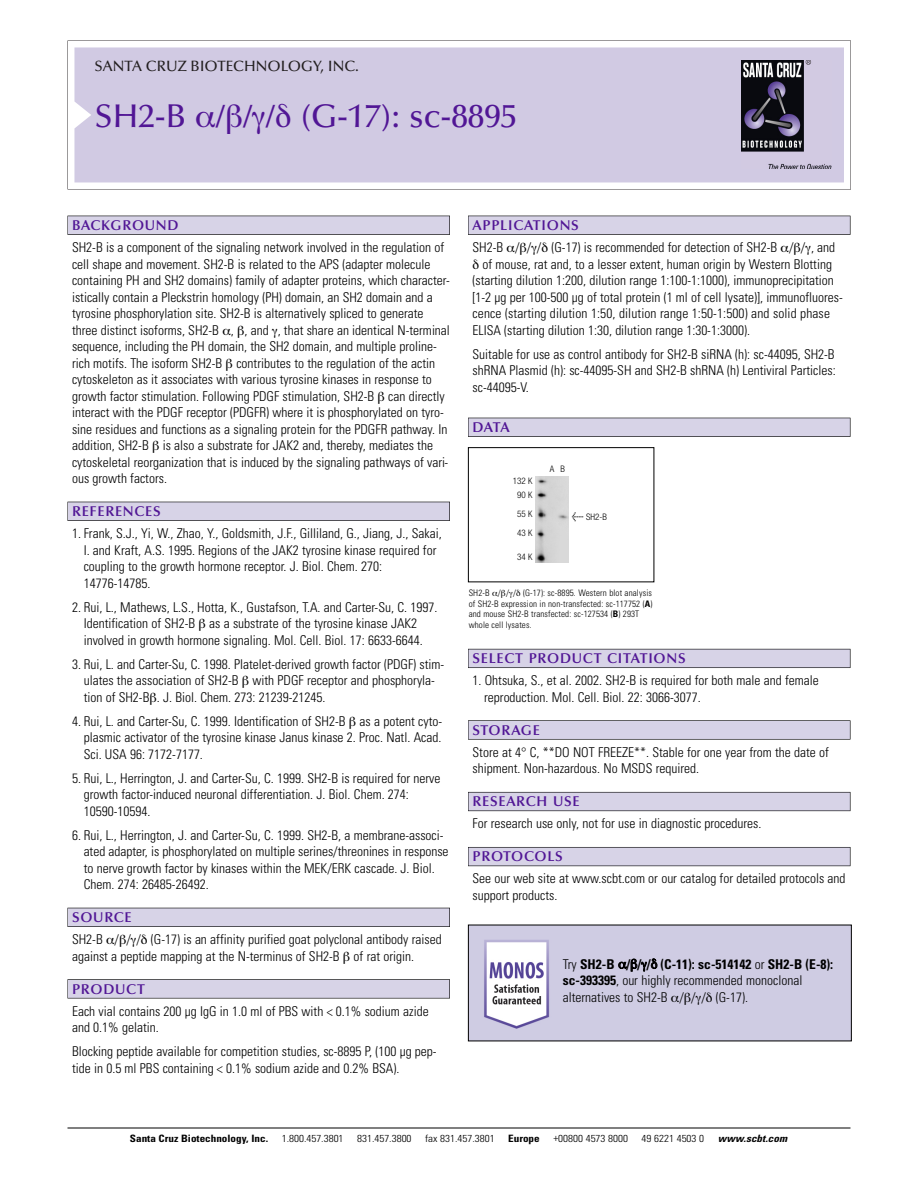
<style>
.page{position:relative;width:918px;height:1188px;background:#fff}
.page>*{position:absolute;margin:0;border:0;box-sizing:border-box;transform-origin:0 0}
.t1{font:500 33px "Optima";color:#511695}
.t2{font:500 15px "Optima";color:#231f20}
.t3{font:600 14.25px "Optima";letter-spacing:.05em;color:#511695}
.t4{font:300 condensed 13.5px/16.5px "Univers";color:#000}
.t5{font:300 condensed 10.2px "Univers";color:#000;scale:1.1 1}
.t6{font:700 condensed 10.2px "Univers";color:#000;scale:1.1 1}
.t7{font:italic 700 condensed 10.2px "Univers";letter-spacing:.005em;color:#000;scale:1.1 1}
.t8{font:300 condensed 9px/10.5px "Univers";letter-spacing:.015em;color:#000}
.t9{font:300 condensed 9px/13.6px "Helvetica Neue";color:#000;text-align:center}
.s1{font-family:"Meta Plus";font-weight:400;font-stretch:normal;font-size:10.5px}
.s2{font-weight:700}
</style>
<div class="page">
<svg style="left:68px;top:40px;width:783px;height:149px"></svg>
<div style="left:74px;top:47px;width:770px;height:135px;background:#d1cae3"></div>
<img style="left:741px;top:60px;width:90px;height:108px">
<div style="left:68px;top:216px;width:382px;height:19px;background:#525155"></div>
<div style="left:68px;top:216px;width:381px;height:18px;background:#d7d3e7"></div>
<div style="left:68px;top:502px;width:382px;height:19px;background:#515055"></div>
<div style="left:68px;top:502px;width:381px;height:18px;background:#d7d3e7"></div>
<div style="left:68px;top:908px;width:382px;height:19px;background:#525158"></div>
<div style="left:68px;top:908px;width:381px;height:18px;background:#d7d3e7"></div>
<div style="left:68px;top:979px;width:382px;height:19px;background:#575759"></div>
<div style="left:68px;top:980px;width:381px;height:18px;background:#d7d3e7"></div>
<div style="left:468px;top:216px;width:382px;height:19px;background:#525155"></div>
<div style="left:468px;top:216px;width:382px;height:18px;background:#d7d3e7"></div>
<div style="left:468px;top:418px;width:382px;height:19px;background:#515055"></div>
<div style="left:468px;top:418px;width:382px;height:18px;background:#d7d3e7"></div>
<div style="left:468px;top:649px;width:382px;height:19px;background:#5b5a62"></div>
<div style="left:468px;top:649px;width:382px;height:18px;background:#d7d3e7"></div>
<div style="left:468px;top:720px;width:382px;height:20px;background:#666667"></div>
<div style="left:468px;top:721px;width:382px;height:18px;background:#d7d3e7"></div>
<div style="left:468px;top:792px;width:382px;height:19px;background:#66646d"></div>
<div style="left:468px;top:793px;width:382px;height:18px;background:#d7d3e7"></div>
<div style="left:468px;top:847px;width:382px;height:19px;background:#5b5961"></div>
<div style="left:468px;top:848px;width:382px;height:18px;background:#d7d3e7"></div>
<hr style="left:68px;top:1128px;width:782px;height:1px;background:#000">
<div style="left:468px;top:447px;width:186px;height:135px;border:1px solid #000"></div>
<img style="left:536px;top:476px;width:33px;height:86px">
<img style="left:470px;top:927px;width:380px;height:112px">
<svg style="left:196px;top:112px;width:19px;height:16px"></svg>
<svg style="left:227px;top:105px;width:15px;height:29px"></svg>
<svg style="left:252px;top:112px;width:13px;height:22px"></svg>
<svg style="left:276px;top:104px;width:14px;height:24px"></svg>
<svg style="left:619px;top:959px;width:38px;height:12px"></svg>
<svg style="left:671px;top:995px;width:8px;height:7px"></svg>
<svg style="left:685px;top:992px;width:27px;height:13px"></svg>
<p class="t2" style="left:94px;top:61px;width:266px">SANTA CRUZ BIOTECHNOLOGY, INC.</p>
<h1 class="t1" style="left:94px;top:103px;width:424px">SH2-B / / / (G-17): sc-8895</h1>
<p class="t3" style="left:72px;top:219px;width:108px">BACKGROUND</p>
<p class="t4" style="left:72px;top:240px;width:379px">SH2-B is a component of the signaling network involved in the regulation of cell shape and movement. SH2-B is related to the APS (adapter molecule containing PH and SH2 domains) family of adapter proteins, which character&shy;istically contain a Pleckstrin homology (PH) domain, an SH2 domain and a tyrosine phosphorylation site. SH2-B is alternatively spliced to generate three distinct isoforms, SH2-B , , and , that share an identical N-terminal sequence, including the PH domain, the SH2 domain, and multiple proline&shy;rich motifs. The isoform SH2-B contributes to the regulation of the actin cytoskeleton as it associates with various tyrosine kinases in response to growth factor stimulation. Following PDGF stimulation, SH2-B can directly interact with the PDGF receptor (PDGFR) where it is phosphorylated on tyro&shy;sine residues and functions as a signaling protein for the PDGFR pathway. In addition, SH2-B is also a substrate for JAK2 and, thereby, mediates the cytoskeletal reorganization that is induced by the signaling pathways of vari&shy;ous growth factors.</p>
<p class="t3" style="left:72px;top:506px;width:90px">REFERENCES</p>
<p class="t4" style="left:84px;top:526px;width:360px;text-indent:-12px">1. Frank, S.J., Yi, W., Zhao, Y., Goldsmith, J.F., Gilliland, G., Jiang, J., Sakai, I. and Kraft, A.S. 1995. Regions of the JAK2 tyrosine kinase required for coupling to the growth hormone receptor. J. Biol. Chem. 270:<br>14776-14785.</p>
<p class="t4" style="left:84px;top:600px;width:355px;text-indent:-12px">2. Rui, L., Mathews, L.S., Hotta, K., Gustafson, T.A. and Carter-Su, C. 1997.<br>Identification of SH2-B as a substrate of the tyrosine kinase JAK2 involved in growth hormone signaling. Mol. Cell. Biol. 17: 6633-6644.</p>
<p class="t4" style="left:84px;top:657px;width:362px;text-indent:-12px">3. Rui, L. and Carter-Su, C. 1998. Platelet-derived growth factor (PDGF) stim&shy;ulates the association of SH2-B with PDGF receptor and phosphoryla&shy;tion of SH2-B . J. Biol. Chem. 273: 21239-21245.</p>
<p class="t4" style="left:84px;top:714px;width:360px;text-align:justify;text-indent:-12px">4. Rui, L. and Carter-Su, C. 1999. Identification of SH2-B as a potent cyto&shy;plasmic activator of the tyrosine kinase Janus kinase 2. Proc. Natl. Acad.<br>Sci. USA 96: 7172-7177.</p>
<p class="t4" style="left:84px;top:771px;width:358px;text-indent:-12px">5. Rui, L., Herrington, J. and Carter-Su, C. 1999. SH2-B is required for nerve growth factor-induced neuronal differentiation. J. Biol. Chem. 274:<br>10590-10594.</p>
<p class="t4" style="left:84px;top:828px;width:366px;text-indent:-12px">6. Rui, L., Herrington, J. and Carter-Su, C. 1999. SH2-B, a membrane-associ&shy;ated adapter, is phosphorylated on multiple serines/threonines in response to nerve growth factor by kinases within the MEK/ERK cascade. J. Biol.<br>Chem. 274: 26485-26492.</p>
<p class="t3" style="left:72px;top:912px;width:61px">SOURCE</p>
<p class="t4" style="left:72px;top:932px;width:371px">SH2-B / / / (G-17) is an affinity purified goat polyclonal antibody raised against a peptide mapping at the N-terminus of SH2-B of rat origin.</p>
<p class="t3" style="left:72px;top:983px;width:74px">PRODUCT</p>
<p class="t4" style="left:72px;top:1004px;width:358px">Each vial contains 200 µg IgG in 1.0 ml of PBS with &lt; 0.1% sodium azide and 0.1% gelatin.</p>
<p class="t4" style="left:72px;top:1044px;width:366px">Blocking peptide available for competition studies, sc-8895 P, (100 µg pep&shy;tide in 0.5 ml PBS containing &lt; 0.1% sodium azide and 0.2% BSA).</p>
<p class="t3" style="left:473px;top:219px;width:108px">APPLICATIONS</p>
<p class="t4" style="left:473px;top:240px;width:364px">SH2-B / / / (G-17) is recommended for detection of SH2-B / / , and</p>
<p class="t4" style="left:483px;top:257px;width:351px">of mouse, rat and, to a lesser extent, human origin by Western Blotting</p>
<p class="t4" style="left:473px;top:273px;width:363px">(starting dilution 1:200, dilution range 1:100-1:1000), immunoprecipitation</p>
<p class="t4" style="left:473px;top:290px;width:372px">[1-2 µg per 100-500 µg of total protein (1 ml of cell lysate)], immunofluores-</p>
<p class="t4" style="left:473px;top:306px;width:359px">cence (starting dilution 1:50, dilution range 1:50-1:500) and solid phase</p>
<p class="t4" style="left:473px;top:323px;width:279px">ELISA (starting dilution 1:30, dilution range 1:30-1:3000).</p>
<p class="t4" style="left:473px;top:347px;width:365px;text-align:justify">Suitable for use as control antibody for SH2-B siRNA (h): sc-44095, SH2-B shRNA Plasmid (h): sc-44095-SH and SH2-B shRNA (h) Lentiviral Particles: sc-44095-V.</p>
<p class="t3" style="left:473px;top:422px;width:39px">DATA</p>
<p class="t9" style="left:513px;top:475px;width:21px">132 K<br>90 K</p>
<p class="t9" style="left:517px;top:505px;width:17px;line-height:19px;text-align:left">55 K<br>43 K</p>
<p class="t9" style="left:517px;top:551px;width:17px">34 K</p>
<p class="t9" style="left:550px;top:463px;width:17px">A B</p>
<p class="t9" style="left:572px;top:511px;width:37px"><span class="s1">&lt;</span> SH2-B</p>
<p class="t8" style="left:469px;top:589px;width:185px">SH2-B / / / (G-17): sc-8895. Western blot analysis of SH2-B expression in non-transfected: sc-117752 (<span class="s2">A</span>) and mouse SH2-B transfected: sc-127534 (<span class="s2">B</span>) 293T whole cell lysates.</p>
<p class="t3" style="left:473px;top:653px;width:215px">SELECT PRODUCT CITATIONS</p>
<p class="t4" style="left:484px;top:673px;width:336px;text-indent:-12px">1. Ohtsuka, S., et al. 2002. SH2-B is required for both male and female reproduction. Mol. Cell. Biol. 22: 3066-3077.</p>
<p class="t3" style="left:473px;top:724px;width:69px">STORAGE</p>
<p class="t4" style="left:473px;top:745px;width:358px">Store at 4° C, **DO NOT FREEZE**. Stable for one year from the date of shipment. Non-hazardous. No MSDS required.</p>
<p class="t3" style="left:473px;top:796px;width:109px">RESEARCH USE</p>
<p class="t4" style="left:473px;top:817px;width:290px">For research use only, not for use in diagnostic procedures.</p>
<p class="t3" style="left:473px;top:851px;width:92px">PROTOCOLS</p>
<p class="t4" style="left:473px;top:872px;width:375px">See our web site at www.scbt.com or our catalog for detailed protocols and support products.</p>
<p class="t4" style="left:563px;top:957px;width:272px">Try <span class="s2">SH2-B / / / (C-11): sc-514142</span> or <span class="s2">SH2-B (E-8): sc-393395</span>, our highly recommended monoclonal alternatives to SH2-B / / / (G-17).</p>
<p class="t6" style="left:130px;top:1135px;width:127px">Santa Cruz Biotechnology, Inc.</p>
<p class="t5" style="left:282px;top:1135px;width:58px">1.800.457.3801</p>
<p class="t5" style="left:357px;top:1135px;width:51px">831.457.3800</p>
<p class="t5" style="left:425px;top:1135px;width:65px">fax 831.457.3801</p>
<p class="t6" style="left:508px;top:1135px;width:30px">Europe</p>
<p class="t5" style="left:553px;top:1135px;width:69px">+00800 4573 8000</p>
<p class="t5" style="left:642px;top:1135px;width:58px">49 6221 4503 0</p>
<p class="t7" style="left:718px;top:1135px;width:64px">www.scbt.com</p>
</div>
